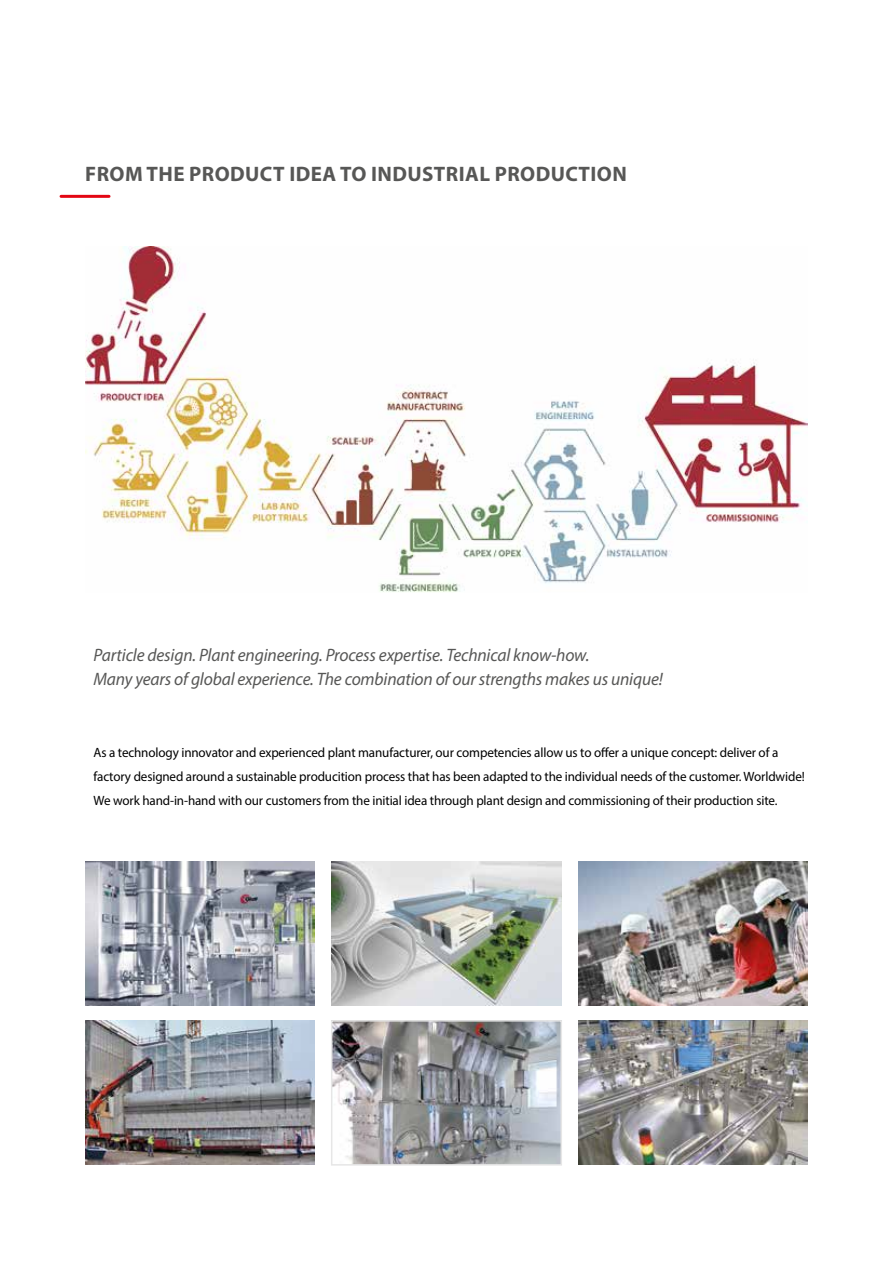
<style>
.page{position:relative;width:893px;height:1263px;background:#fff}
.page>*{position:absolute;margin:0;border:0;box-sizing:border-box;transform-origin:0 0}
.t1{font:700 21px "Myriad Pro";letter-spacing:.02em;color:#575756}
.t2{font:italic 18px/24px "Myriad Pro";letter-spacing:-.01em;color:#575756}
.t3{font:13.5px/24px "Myriad Pro";letter-spacing:-.01em;color:#000}
</style>
<div class="page">
<hr style="left:61px;top:195px;width:48px;height:3px;background:#e30613">
<img style="left:85px;top:862px;width:230px;height:144px">
<img style="left:332px;top:862px;width:229px;height:144px">
<img style="left:578px;top:862px;width:230px;height:144px">
<img style="left:85px;top:1020px;width:230px;height:144px">
<img style="left:334px;top:1023px;width:225px;height:139px">
<div style="left:331px;top:1020px;width:231px;height:145px;border:2px solid #e6e6e6"></div>
<img style="left:578px;top:1020px;width:230px;height:144px">
<img style="left:85px;top:246px;width:723px;height:346px">
<h1 class="t1" style="left:85px;top:160px;width:543px">FROM THE PRODUCT IDEA TO INDUSTRIAL PRODUCTION</h1>
<h2 class="t2" style="left:94px;top:642px;width:571px">Particle design. Plant engineering. Process expertise. Technical know-how.<br>Many years of global experience. The combination of our strengths makes us unique!</h2>
<p class="t3" style="left:94px;top:740px;width:713px">As a technology innovator and experienced plant manufacturer, our competencies allow us to offer a unique concept: deliver of a factory designed around a sustainable producition process that has been adapted to the individual needs of the customer. Worldwide!<br>We work hand-in-hand with our customers from the initial idea through plant design and commissioning of their production site.</p>
</div>
